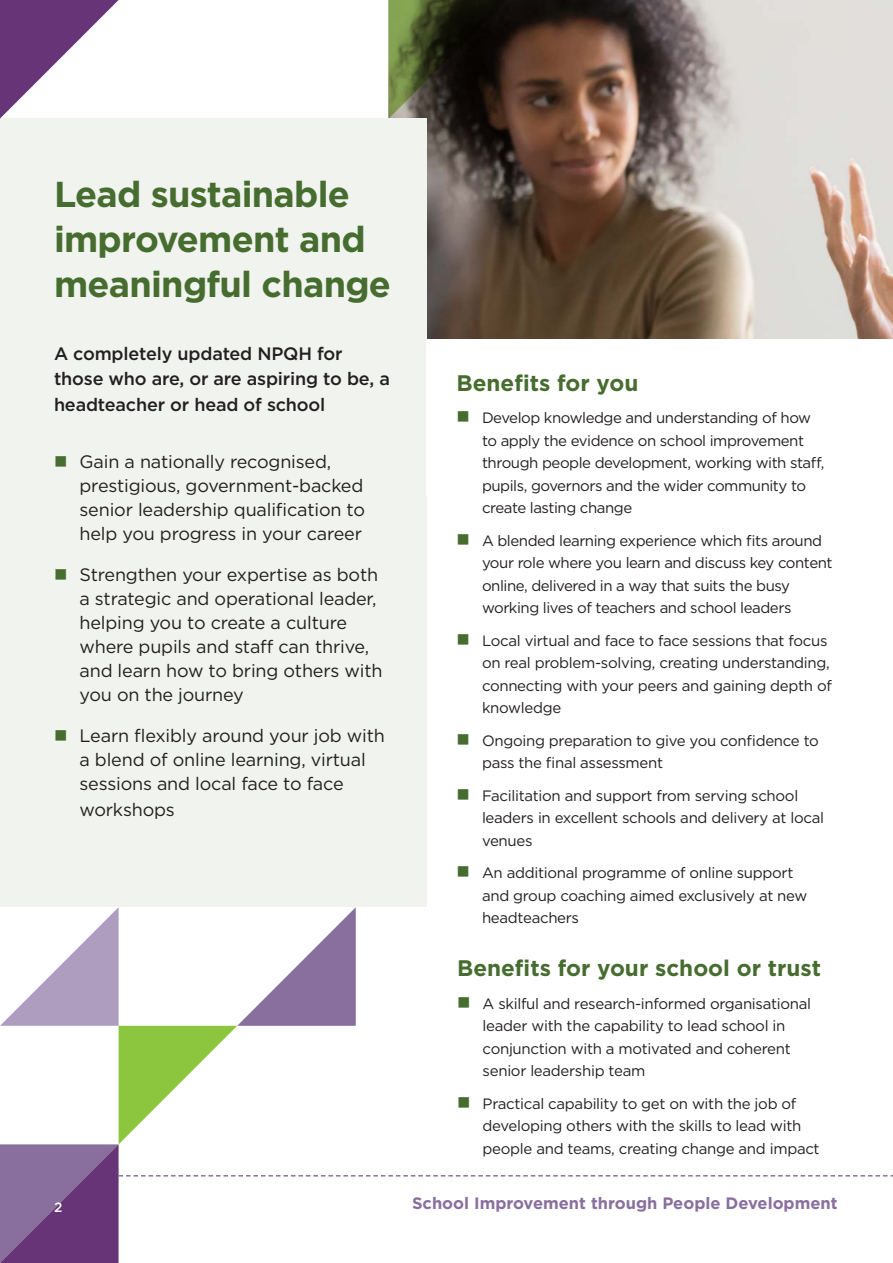
<style>
.page{position:relative;width:893px;height:1263px;background:#fff}
.page>*{position:absolute;margin:0;border:0;box-sizing:border-box;transform-origin:0 0}
.t1{font:700 36px/45px "Gotham";letter-spacing:-.02em;color:#466d2f}
.Sub_1{font:700 22.5px "Gotham";color:#466d2f}
.t2{font:18px/24px "Gotham";letter-spacing:-.01em;color:#231f20}
.Body_2{font:500 18px/25.5px "Gotham";letter-spacing:-.01em;color:#231f20}
.t3{font:700 16.5px "Gotham";color:#896f9e}
.Body_2-2{font:15px/22.5px "Gotham";letter-spacing:-.02em;color:#231f20}
.t4{font:500 13.5px "Gotham";color:#fff}
.s1{color:#466d2f}
</style>
<div class="page">
<img style="left:427px;top:0;width:466px;height:339px">
<div style="left:0;top:119px;width:427px;height:788px;background:#f0f3ee"></div>
<svg style="left:0;top:0;width:119px;height:119px"></svg>
<svg style="left:389px;top:0;width:118px;height:119px;background:#353720"></svg>
<svg style="left:0;top:907px;width:893px;height:356px"></svg>
<p class="t1" style="left:54px;top:172px;width:339px">Lead sustainable improvement and meaningful change</p>
<p class="Body_2" style="left:54px;top:341px;width:337px">A completely updated NPQH for those who are, or are aspiring to be, a headteacher or head of school</p>
<p class="t2" style="left:80px;top:449px;width:287px;text-indent:-26px"><span class="s1">■</span> Gain a nationally recognised, prestigious, government-backed senior leadership qualification to help you progress in your career</p>
<p class="t2" style="left:80px;top:562px;width:305px;text-indent:-26px"><span class="s1">■</span> Strengthen your expertise as both a strategic and operational leader, helping you to create a culture where pupils and staff can thrive, and learn how to bring others with you on the journey</p>
<p class="t2" style="left:80px;top:723px;width:307px;line-height:24.5px;text-indent:-26px"><span class="s1">■</span> Learn flexibly around your job with a blend of online learning, virtual sessions and local face to face workshops</p>
<p class="t4" style="left:54px;top:1198px;width:10px">2</p>
<p class="Sub_1" style="left:456px;top:368px;width:183px">Benefits for you</p>
<p class="Body_2-2" style="left:482px;top:406px;width:344px;text-indent:-26px"><span class="s1">■</span> Develop knowledge and understanding of how to apply the evidence on school improvement through people development, working with staff, pupils, governors and the wider community to create lasting change</p>
<p class="Body_2-2" style="left:482px;top:529px;width:352px;text-indent:-26px"><span class="s1">■</span> A blended learning experience which fits around your role where you learn and discuss key content online, delivered in a way that suits the busy working lives of teachers and school leaders</p>
<p class="Body_2-2" style="left:482px;top:629px;width:351px;text-indent:-26px"><span class="s1">■</span> Local virtual and face to face sessions that focus on real problem-solving, creating understanding, connecting with your peers and gaining depth of knowledge</p>
<p class="Body_2-2" style="left:482px;top:729px;width:338px;text-indent:-26px"><span class="s1">■</span> Ongoing preparation to give you confidence to pass the final assessment</p>
<p class="Body_2-2" style="left:482px;top:784px;width:344px;text-indent:-26px"><span class="s1">■</span> Facilitation and support from serving school leaders in excellent schools and delivery at local venues</p>
<p class="Body_2-2" style="left:482px;top:861px;width:327px;text-indent:-26px"><span class="s1">■</span> An additional programme of online support and group coaching aimed exclusively at new headteachers</p>
<p class="Sub_1" style="left:457px;top:953px;width:365px">Benefits for your school or trust</p>
<p class="Body_2-2" style="left:483px;top:992px;width:330px;text-indent:-26px"><span class="s1">■</span> A skilful and research-informed organisational leader with the capability to lead school in conjunction with a motivated and coherent senior leadership team</p>
<p class="Body_2-2" style="left:483px;top:1092px;width:339px;text-indent:-26px"><span class="s1">■</span> Practical capability to get on with the job of developing others with the skills to lead with people and teams, creating change and impact</p>
<p class="t3" style="left:412px;top:1192px;width:427px">School Improvement through People Development</p>
</div>
